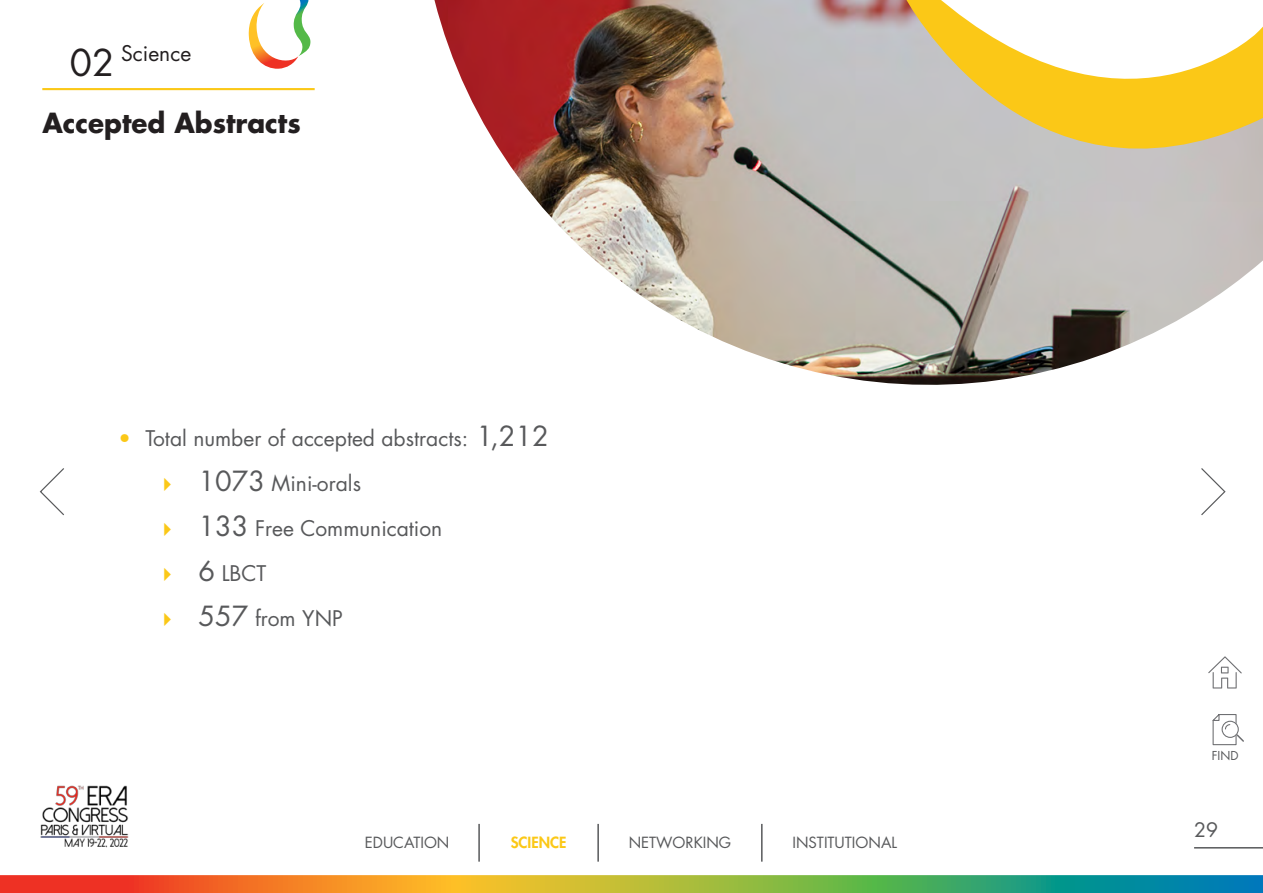
<style>
.page{position:relative;width:1263px;height:893px;background:#fff}
.page>*{position:absolute;margin:0;border:0;box-sizing:border-box;transform-origin:0 0}
.t1{font:36px "Futura Std";color:#231f20}
.t2{font:700 27px "Futura Std";color:#231f20}
.t3{font:21px/45px "Futura Std";color:#58595b}
.t4{font:21px "Futura Std";color:#231f20}
.t5{font:19.5px "Futura Std";color:#58595b}
.t6{font:15px "Futura Std";color:#58595b}
.t7{font:800 15px "Futura Std";color:#fbc817}
.t8{font:12px "Futura Std";color:#58595b}
.s1{color:#fbc817}
.s2{font-size:27px}
</style>
<div class="page">
<svg style="left:0;top:875px;width:1263px;height:18px;background:#9a934b"></svg>
<svg style="left:1208px;top:656px;width:34px;height:32px"></svg>
<svg style="left:1212px;top:714px;width:32px;height:31px"></svg>
<hr style="left:42px;top:88px;width:273px;height:2px;background:#fbc817">
<svg style="left:248px;top:0;width:62px;height:69px"></svg>
<img style="left:40px;top:785px;width:89px;height:63px">
<img style="left:434px;top:0;width:829px;height:385px">
<svg style="left:889px;top:0;width:374px;height:226px;fill:#c7c4c2"></svg>
<hr style="left:1194px;top:847px;width:69px;height:1px;background:#58595b">
<hr style="left:478px;top:824px;width:2px;height:38px;background:#58595b">
<hr style="left:597px;top:824px;width:2px;height:38px;background:#58595b">
<hr style="left:761px;top:824px;width:1px;height:38px;background:#58595b">
<p class="t4" style="left:121px;top:40px;width:72px">Science</p>
<h1 class="t1" style="left:70px;top:40px;width:46px">02</h1>
<p class="t2" style="left:43px;top:105px;width:260px">Accepted Abstracts</p>
<p class="t3" style="left:199px;top:416px;width:352px;text-indent:-80px"><span class="s1">•</span> Total number of accepted abstracts: <span class="s2">1,212<br>1073</span> Mini-orals<br><span class="s2">133</span> Free Communication<br><span class="s2">6</span> LBCT<br><span class="s2">557</span> from YNP</p>
<p class="t6" style="left:365px;top:833px;width:86px">EDUCATION</p>
<p class="t7" style="left:511px;top:833px;width:57px">SCIENCE</p>
<p class="t6" style="left:629px;top:833px;width:104px">NETWORKING</p>
<p class="t6" style="left:792px;top:833px;width:106px">INSTITUTIONAL</p>
<p class="t8" style="left:1212px;top:748px;width:28px">FIND</p>
<p class="t5" style="left:1194px;top:818px;width:26px">29</p>
</div>
